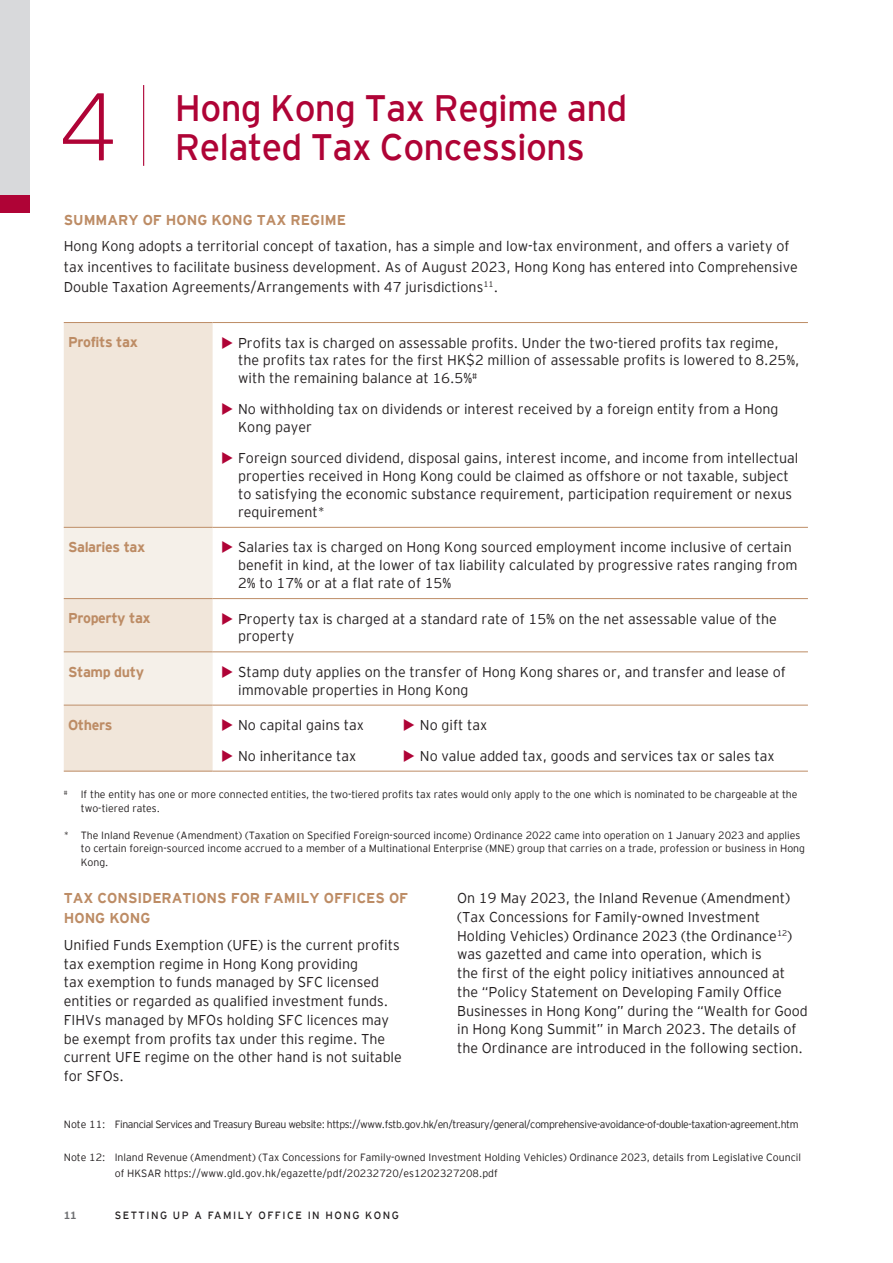
<style>
.page{position:relative;width:893px;height:1263px;background:#fff}
.page>*{position:absolute;margin:0;border:0;box-sizing:border-box;transform-origin:0 0}
._00_txt{font:300 99px "EY Interstate";color:#af0336}
._00_txt-2{font:36.75px "EY Interstate";letter-spacing:-.02em;color:#af0336}
._00_txt-3{font:300 14.25px/18.8px "EY Interstate";color:#231f20}
._01_H1{font:700 14.25px/20.2px "EY Interstate";color:#bd8c65}
.Table_Head_new{font:700 14.25px "EY Interstate";letter-spacing:-.025em;color:#bd8c65}
._06_Notes{font:300 10.5px/13.5px "EY Interstate";color:#231f20}
._06_Notes-2{font:300 10.5px "EY Interstate";letter-spacing:-.04em;color:#231f20}
.t1{font:10.5px "EY Interstate";letter-spacing:.14em;color:#231f20}
.t2{font:700 10.5px "EY Interstate";color:#6c6d70}
._06_Notes-3{font:300 6.15px "EY Interstate";color:#231f20}
.s1{color:#af0336}
</style>
<div class="page">
<div style="left:0;top:0;width:30px;height:213px;background:#d8d9db"></div>
<div style="left:0;top:196px;width:30px;height:17px;background:#af0336"></div>
<svg style="left:64px;top:323px;width:149px;height:448px;background:#f1e8dd"></svg>
<hr style="left:64px;top:322px;width:149px;height:1px;background:#bd8c65">
<hr style="left:213px;top:322px;width:595px;height:1px;background:#bd8c65">
<hr style="left:64px;top:527px;width:149px;height:1px;background:#bd8c65">
<hr style="left:213px;top:527px;width:595px;height:1px;background:#bd8c65">
<hr style="left:64px;top:598px;width:149px;height:1px;background:#bd8c65">
<hr style="left:213px;top:598px;width:595px;height:1px;background:#bd8c65">
<hr style="left:64px;top:651px;width:149px;height:1px;background:#bd8c65">
<hr style="left:213px;top:651px;width:595px;height:1px;background:#bd8c65">
<hr style="left:64px;top:705px;width:149px;height:1px;background:#bd8c65">
<hr style="left:213px;top:705px;width:595px;height:1px;background:#bd8c65">
<hr style="left:64px;top:771px;width:149px;height:1px;background:#bd8c65">
<hr style="left:213px;top:771px;width:595px;height:1px;background:#bd8c65">
<hr style="left:143px;top:85px;width:1px;height:81px;background:#af0336">
<p class="_00_txt" style="left:57px;top:56px;width:63px">4</p>
<p class="_00_txt-2" style="left:175px;top:82px;width:454px">Hong Kong Tax Regime and</p>
<p class="_00_txt-2" style="left:175px;top:121px;width:411px">Related Tax Concessions</p>
<p class="_01_H1" style="left:64px;top:209px;width:284px">SUMMARY OF HONG KONG TAX REGIME</p>
<p class="_00_txt-3" style="left:64px;top:235px;width:735px;line-height:20.2px">Hong Kong adopts a territorial concept of taxation, has a simple and low-tax environment, and offers a variety of tax incentives to facilitate business development. As of August 2023, Hong Kong has entered into Comprehensive<br>Double Taxation Agreements/Arrangements with 47 jurisdictions<sup>11</sup>.</p>
<p class="Table_Head_new" style="left:68px;top:332px;width:71px">Profits tax</p>
<p class="_00_txt-3" style="left:238px;top:333px;width:563px;line-height:17.9px;text-indent:-17px"><span class="s1">◆</span> Profits tax is charged on assessable profits. Under the two-tiered profits tax regime, the profits tax rates for the first HK$2 million of assessable profits is lowered to 8.25%, with the remaining balance at 16.5%<sup>#</sup></p>
<p class="_00_txt-3" style="left:238px;top:399px;width:542px;line-height:17.9px;text-indent:-17px"><span class="s1">◆</span> No withholding tax on dividends or interest received by a foreign entity from a Hong<br>Kong payer</p>
<p class="_00_txt-3" style="left:238px;top:448px;width:562px;line-height:18px;text-indent:-17px"><span class="s1">◆</span> Foreign sourced dividend, disposal gains, interest income, and income from intellectual properties received in Hong Kong could be claimed as offshore or not taxable, subject to satisfying the economic substance requirement, participation requirement or nexus requirement*</p>
<p class="Table_Head_new" style="left:68px;top:537px;width:79px">Salaries tax</p>
<p class="_00_txt-3" style="left:238px;top:537px;width:561px;line-height:17.9px;text-indent:-17px"><span class="s1">◆</span> Salaries tax is charged on Hong Kong sourced employment income inclusive of certain benefit in kind, at the lower of tax liability calculated by progressive rates ranging from<br>2% to 17% or at a flat rate of 15%</p>
<p class="Table_Head_new" style="left:68px;top:608px;width:84px">Property tax</p>
<p class="_00_txt-3" style="left:238px;top:609px;width:540px;line-height:17.9px;text-indent:-17px"><span class="s1">◆</span> Property tax is charged at a standard rate of 15% on the net assessable value of the property</p>
<p class="Table_Head_new" style="left:68px;top:661px;width:78px">Stamp duty</p>
<p class="_00_txt-3" style="left:238px;top:662px;width:549px;line-height:17.9px;text-indent:-17px"><span class="s1">◆</span> Stamp duty applies on the transfer of Hong Kong shares or, and transfer and lease of immovable properties in Hong Kong</p>
<p class="Table_Head_new" style="left:68px;top:715px;width:46px">Others</p>
<p class="_00_txt-3" style="left:221px;top:715px;width:144px"><span class="s1">◆</span> No capital gains tax</p>
<p class="_00_txt-3" style="left:221px;top:746px;width:137px"><span class="s1">◆</span> No inheritance tax</p>
<p class="_00_txt-3" style="left:403px;top:715px;width:86px"><span class="s1">◆</span> No gift tax</p>
<p class="_00_txt-3" style="left:403px;top:746px;width:373px"><span class="s1">◆</span> No value added tax, goods and services tax or sales tax</p>
<p class="_06_Notes-3" style="left:64px;top:788px;width:5px">#</p>
<p class="_06_Notes" style="left:81px;top:787px;width:718px">If the entity has one or more connected entities, the two-tiered profits tax rates would only apply to the one which is nominated to be chargeable at the two-tiered rates.</p>
<p class="_06_Notes" style="left:81px;top:828px;width:726px;text-indent:-17px">* The Inland Revenue (Amendment) (Taxation on Specified Foreign-sourced income) Ordinance 2022 came into operation on 1 January 2023 and applies to certain foreign-sourced income accrued to a member of a Multinational Enterprise (MNE) group that carries on a trade, profession or business in Hong<br>Kong.</p>
<p class="_01_H1" style="left:64px;top:887px;width:346px">TAX CONSIDERATIONS FOR FAMILY OFFICES OF<br>HONG KONG</p>
<p class="_00_txt-3" style="left:64px;top:935px;width:340px">Unified Funds Exemption (UFE) is the current profits tax exemption regime in Hong Kong providing<br>tax exemption to funds managed by SFC licensed entities or regarded as qualified investment funds.<br>FIHVs managed by MFOs holding SFC licences may be exempt from profits tax under this regime. The current UFE regime on the other hand is not suitable for SFOs.</p>
<p class="_00_txt-3" style="left:457px;top:888px;width:352px">On 19 May 2023, the Inland Revenue (Amendment) (Tax Concessions for Family-owned Investment Holding Vehicles) Ordinance 2023 (the Ordinance<sup>12</sup>) was gazetted and came into operation, which is<br>the first of the eight policy initiatives announced at the “Policy Statement on Developing Family Office Businesses in Hong Kong” during the “Wealth for Good in Hong Kong Summit” in March 2023. The details of the Ordinance are introduced in the following section.</p>
<p class="_06_Notes-2" style="left:64px;top:1116px;width:736px">Note 11: Financial Services and Treasury Bureau website: https://www.fstb.gov.hk/en/treasury/general/comprehensive-avoidance-of-double-taxation-agreement.htm</p>
<p class="_06_Notes" style="left:115px;top:1148px;width:688px;line-height:16.5px;text-indent:-51px">Note 12: Inland Revenue (Amendment) (Tax Concessions for Family-owned Investment Holding Vehicles) Ordinance 2023, details from Legislative Council of HKSAR https://www.gld.gov.hk/egazette/pdf/20232720/es1202327208.pdf</p>
<p class="t2" style="left:64px;top:1207px;width:15px">11</p>
<p class="t1" style="left:115px;top:1207px;width:286px">SETTING UP A FAMILY OFFICE IN HONG KONG</p>
</div>
